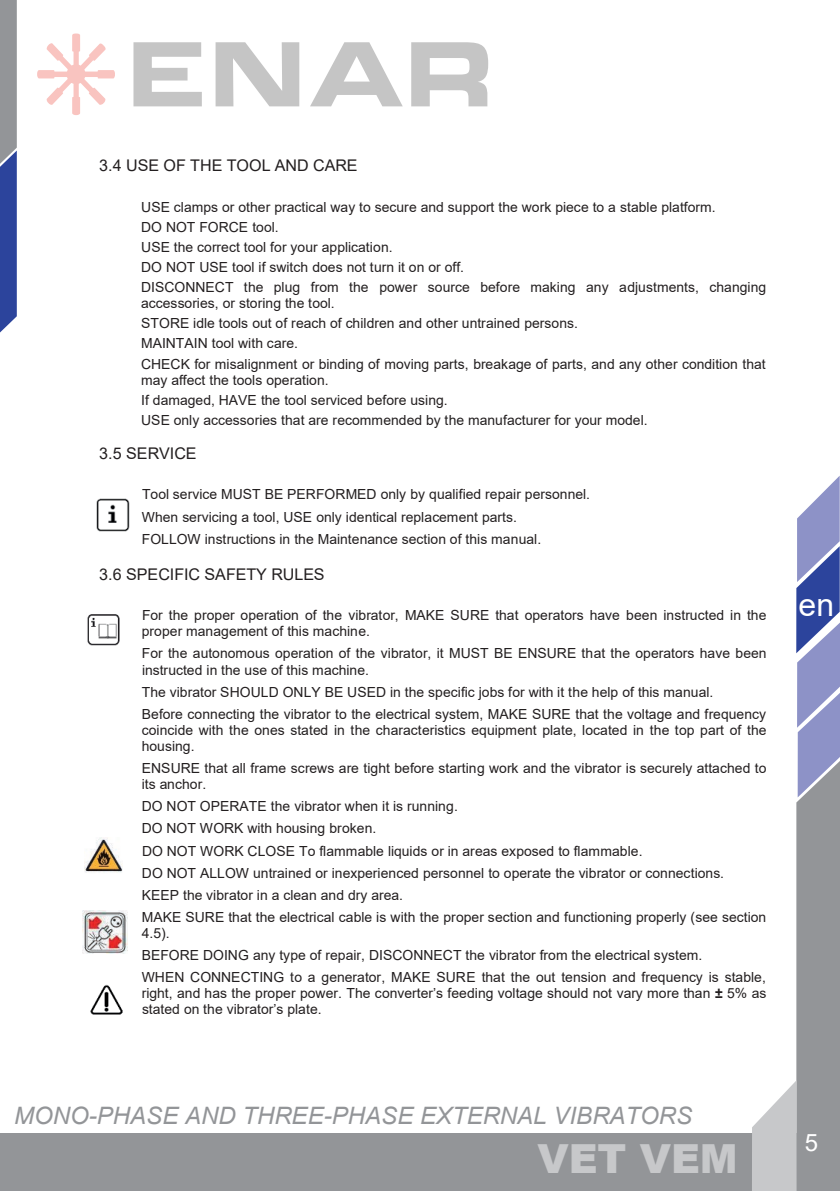
<style>
.page{position:relative;width:840px;height:1191px;background:#fff}
.page>*{position:absolute;margin:0;border:0;box-sizing:border-box;transform-origin:0 0}
.t1{font:900 40px "Arial";color:#c7c8ca}
.t2{font:32px "Arial";color:#fff}
.t3{font:italic 24px "Arial";color:#939598}
.t4{font:24px "Arial";color:#fff}
.t5{font:16px "Arial";color:#231f20}
.t6{font:14px/22px "Arial";color:#231f20}
.s1{font-weight:700}
</style>
<div class="page">
<div style="left:0;top:1133px;width:839px;height:58px;background:#939598"></div>
<svg style="left:752px;top:476px;width:87px;height:715px"></svg>
<svg style="left:0;top:0;width:17px;height:332px;background:#64719e"></svg>
<img style="left:97px;top:499px;width:32px;height:32px">
<img style="left:90px;top:985px;width:33px;height:30px">
<img style="left:84px;top:837px;width:39px;height:36px">
<img style="left:83px;top:910px;width:44px;height:44px">
<img style="left:87px;top:614px;width:33px;height:32px">
<svg style="left:215px;top:42px;width:84px;height:64px"></svg>
<svg style="left:310px;top:42px;width:92px;height:64px"></svg>
<svg style="left:411px;top:42px;width:77px;height:64px"></svg>
<svg style="left:37px;top:33px;width:165px;height:82px"></svg>
<p class="t5" style="left:99px;top:155px;width:260px">3.4 USE OF THE TOOL AND CARE</p>
<p class="t6" style="left:141px;top:197px;width:626px;line-height:20px">USE clamps or other practical way to secure and support the work piece to a stable platform.<br>DO NOT FORCE tool.<br>USE the correct tool for your application.<br>DO NOT USE tool if switch does not turn it on or off.<br>DISCONNECT the plug from the power source before making any adjustments, changing</p>
<p class="t6" style="left:141px;top:293px;width:626px;line-height:20px">accessories, or storing the tool.<br>STORE idle tools out of reach of children and other untrained persons.<br>MAINTAIN tool with care.<br>CHECK for misalignment or binding of moving parts, breakage of parts, and any other condition that</p>
<p class="t6" style="left:141px;top:369px;width:508px;line-height:20.2px">may affect the tools operation.<br>If damaged, HAVE the tool serviced before using.<br>USE only accessories that are recommended by the manufacturer for your model.</p>
<p class="t5" style="left:99px;top:442px;width:99px">3.5 SERVICE</p>
<p class="t6" style="left:142px;top:483px;width:449px">Tool service MUST BE PERFORMED only by qualified repair personnel.<br>When servicing a tool, USE only identical replacement parts.<br>FOLLOW instructions in the Maintenance section of this manual.</p>
<p class="t5" style="left:99px;top:563px;width:227px">3.6 SPECIFIC SAFETY RULES</p>
<p class="t6" style="left:142px;top:607px;width:626px;line-height:16.2px">For the proper operation of the vibrator, MAKE SURE that operators have been instructed in the proper management of this machine.</p>
<p class="t6" style="left:142px;top:645px;width:626px;line-height:16px">For the autonomous operation of the vibrator, it MUST BE ENSURE that the operators have been instructed in the use of this machine.</p>
<p class="t6" style="left:142px;top:680px;width:625px">The vibrator SHOULD ONLY BE USED in the specific jobs for with it the help of this manual.<br>Before connecting the vibrator to the electrical system, MAKE SURE that the voltage and frequency</p>
<p class="t6" style="left:142px;top:722px;width:626px;line-height:16px">coincide with the ones stated in the characteristics equipment plate, located in the top part of the housing.</p>
<p class="t6" style="left:142px;top:759px;width:626px;line-height:16.4px">ENSURE that all frame screws are tight before starting work and the vibrator is securely attached to its anchor.</p>
<p class="t6" style="left:142px;top:795px;width:625px">DO NOT OPERATE the vibrator when it is running.<br>DO NOT WORK with housing broken.<br>DO NOT WORK CLOSE To flammable liquids or in areas exposed to flammable.<br>DO NOT ALLOW untrained or inexperienced personnel to operate the vibrator or connections.<br>KEEP the vibrator in a clean and dry area.<br>MAKE SURE that the electrical cable is with the proper section and functioning properly (see section</p>
<p class="t6" style="left:142px;top:922px;width:625px">4.5).<br>BEFORE DOING any type of repair, DISCONNECT the vibrator from the electrical system.<br>WHEN CONNECTING to a generator, MAKE SURE that the out tension and frequency is stable,</p>
<p class="t6" style="left:142px;top:985px;width:626px;line-height:16px">right, and has the proper power. The converter’s feeding voltage should not vary more than <span class="s1">±</span> 5% as stated on the vibrator’s plate.</p>
<h2 class="t2" style="left:798px;top:582px;width:37px">en</h2>
<h3 class="t3" style="left:14px;top:1100px;width:679px">MONO-PHASE AND THREE-PHASE EXTERNAL VIBRATORS</h3>
<h1 class="t1" style="left:537px;top:1130px;width:202px">VET VEM</h1>
<h3 class="t4" style="left:804px;top:1126px;width:15px">5</h3>
</div>
